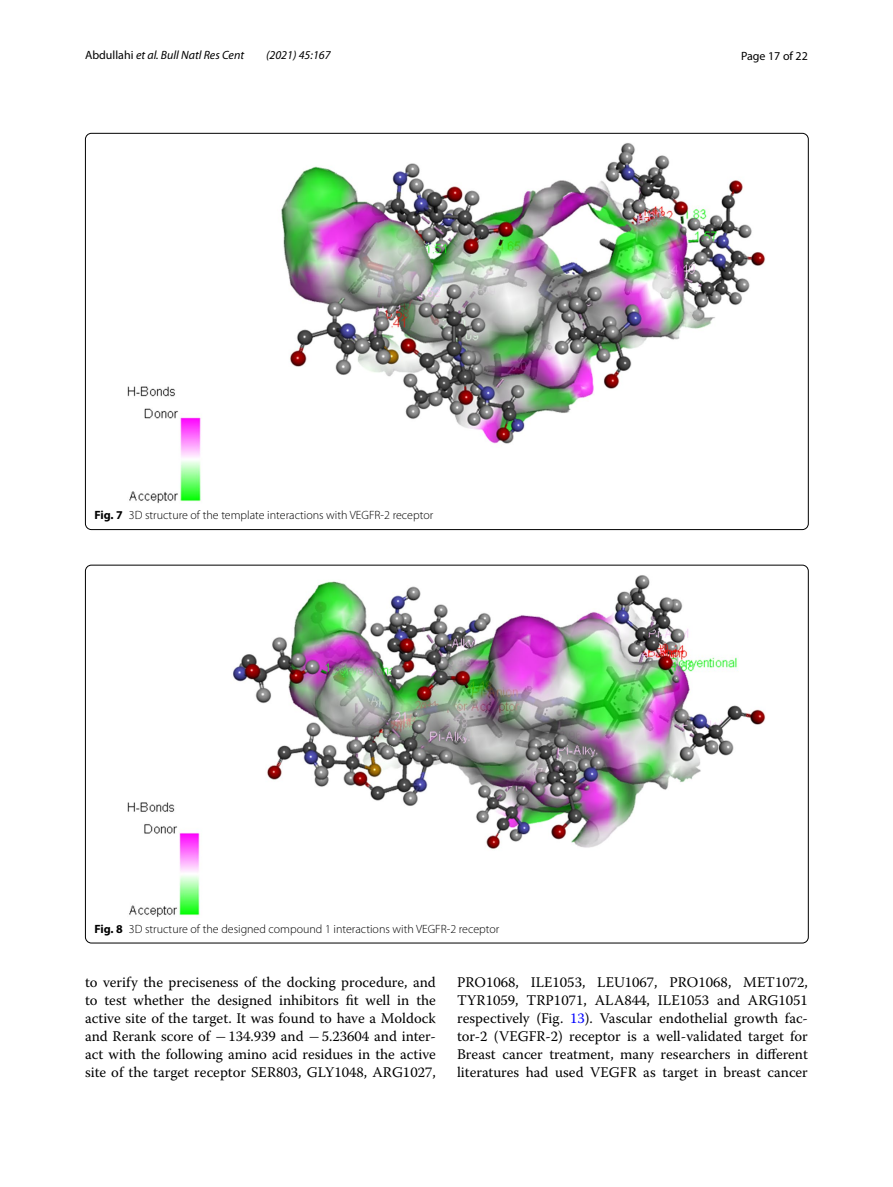
<style>
.page{position:relative;width:893px;height:1187px;background:#fff}
.page>*{position:absolute;margin:0;border:0;box-sizing:border-box;transform-origin:0 0}
.t1{font:14.7px/18px "Warnock Pro";color:#000;text-align:justify}
.t2{font:300 12px "Myriad Pro";color:#000}
.t3{font:italic 12px "Myriad Pro";color:#000}
.t4{font:12px "Myriad Pro";color:#000}
.s1{font-style:normal}
.s2{font-weight:700}
.s3{font-family:"MTSY"}
.s4{color:#00f}
</style>
<div class="page">
<img style="left:128px;top:143px;width:638px;height:361px">
<img style="left:128px;top:575px;width:638px;height:342px">
<p class="t3" style="left:85px;top:48px;width:161px"><span class="s1">Abdullahi</span> et al. Bull Natl Res Cent</p>
<p class="t3" style="left:266px;top:48px;width:66px">(2021) 45:167</p>
<p class="t4" style="left:741px;top:48px;width:68px">Page 17 of 22</p>
<p class="t2" style="left:94px;top:508px;width:340px"><span class="s2">Fig. 7</span> 3D structure of the template interactions with VEGFR-2 receptor</p>
<p class="t2" style="left:94px;top:922px;width:407px"><span class="s2">Fig. 8</span> 3D structure of the designed compound 1 interactions with VEGFR-2 receptor</p>
<p class="t1" style="left:85px;top:973px;width:352px">to verify the preciseness of the docking procedure, and to test whether the designed inhibitors fit well in the active site of the target. It was found to have a Moldock and Rerank score of <span class="s3">−</span>134.939 and <span class="s3">−</span>5.23604 and inter&shy;act with the following amino acid residues in the active site of the target receptor SER803, GLY1048, ARG1027,</p>
<p class="t1" style="left:457px;top:973px;width:352px">PRO1068, ILE1053, LEU1067, PRO1068, MET1072, TYR1059, TRP1071, ALA844, ILE1053 and ARG1051 respectively (Fig. <span class="s4">13</span>). Vascular endothelial growth fac&shy;tor-2 (VEGFR-2) receptor is a well-validated target for Breast cancer treatment, many researchers in different literatures had used VEGFR as target in breast cancer</p>
</div>
